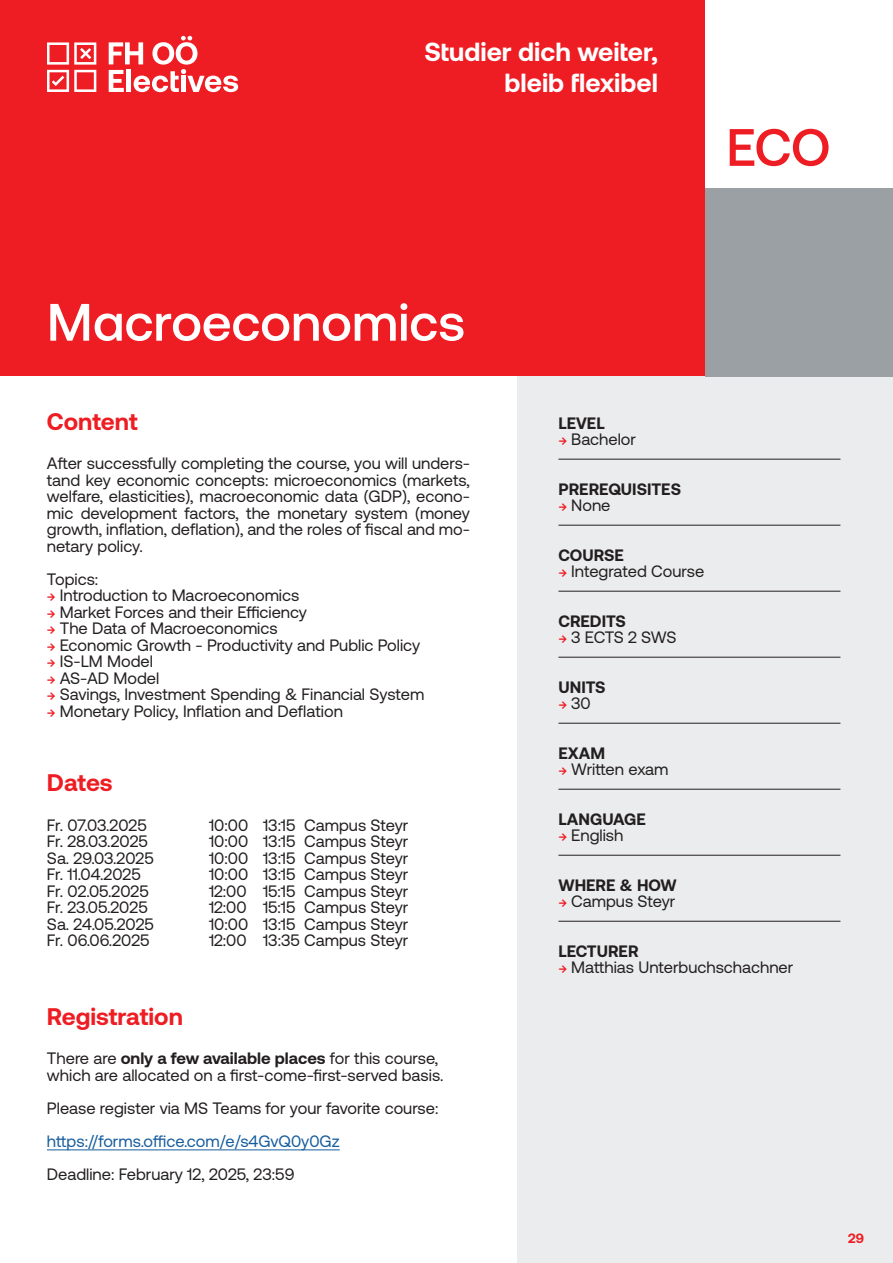
<style>
.page{position:relative;width:893px;height:1263px;background:#fff}
.page>*{position:absolute;margin:0;border:0;box-sizing:border-box;transform-origin:0 0}
.t1{font:500 52.5px "Aeonik";color:#fff}
.Studiengang-Kürzel{font:500 52.5px "Aeonik";color:#ee1d23}
.t2{font:700 26.25px/31.3px "Aeonik";color:#fff;text-align:right}
.t3{font:700 24px "Aeonik";color:#ee1d23}
.Copy__linksbündig{font:16.5px/16.5px "Aeonik";color:#231f20;text-align:justify}
.Copy__linksbündig__bold{font:700 16.5px "Aeonik";color:#231f20}
.Copy__linksbündig-2{font:16.5px "Aeonik";color:#175d9e}
.Copy__linksbündig-3{font:700 16.5px "Aeonik";color:#231f20}
.t4{font:700 13.5px "Aeonik";color:#ee1d23}
.s1{font-weight:500;font-size:13.5px;color:#ee1d23}
.s2{font-weight:700}
</style>
<div class="page">
<div style="left:0;top:0;width:705px;height:376px;background:#ee1d23"></div>
<div style="left:517px;top:376px;width:376px;height:887px;background:#ebeced"></div>
<svg style="left:109px;top:36px;width:129px;height:56px"></svg>
<svg style="left:47px;top:42px;width:49px;height:50px"></svg>
<hr style="left:47px;top:1149px;width:293px;height:1px;background:#175d9e">
<div style="left:705px;top:188px;width:188px;height:188px;background:#9aa0a3"></div>
<hr style="left:558px;top:459px;width:282px;height:1px;background:#231f20">
<hr style="left:558px;top:525px;width:282px;height:1px;background:#231f20">
<hr style="left:558px;top:591px;width:282px;height:1px;background:#231f20">
<hr style="left:558px;top:657px;width:282px;height:1px;background:#231f20">
<hr style="left:558px;top:723px;width:282px;height:1px;background:#231f20">
<hr style="left:558px;top:789px;width:282px;height:1px;background:#231f20">
<hr style="left:558px;top:855px;width:282px;height:1px;background:#231f20">
<hr style="left:558px;top:921px;width:282px;height:1px;background:#231f20">
<h2 class="t2" style="left:424px;top:36px;width:235px">Studier dich weiter, bleib flexibel</h2>
<p class="Studiengang-Kürzel" style="left:726px;top:118px;width:106px">ECO</p>
<h1 class="t1" style="left:47px;top:293px;width:420px">Macroeconomics</h1>
<h2 class="t3" style="left:47px;top:408px;width:91px">Content</h2>
<p class="Copy__linksbündig" style="left:47px;top:455px;width:424px">After successfully completing the course, you will unders&shy;tand key economic concepts: microeconomics (markets, welfare, elasticities), macroeconomic data (GDP), econo&shy;mic development factors, the monetary system (money growth, inflation, deflation), and the roles of fiscal and mo&shy;netary policy.</p>
<p class="Copy__linksbündig" style="left:47px;top:571px;width:53px">Topics:</p>
<p class="Copy__linksbündig" style="left:47px;top:587px;width:254px"><span class="s1">→</span> Introduction to Macroeconomics</p>
<p class="Copy__linksbündig" style="left:47px;top:604px;width:262px"><span class="s1">→</span> Market Forces and their Efficiency</p>
<p class="Copy__linksbündig" style="left:47px;top:620px;width:232px"><span class="s1">→</span> The Data of Macroeconomics</p>
<p class="Copy__linksbündig" style="left:47px;top:637px;width:375px"><span class="s1">→</span> Economic Growth - Productivity and Public Policy</p>
<p class="Copy__linksbündig" style="left:47px;top:653px;width:108px"><span class="s1">→</span> IS-LM Model</p>
<p class="Copy__linksbündig" style="left:47px;top:670px;width:114px"><span class="s1">→</span> AS-AD Model</p>
<p class="Copy__linksbündig" style="left:47px;top:686px;width:379px"><span class="s1">→</span> Savings, Investment Spending &amp; Financial System</p>
<p class="Copy__linksbündig" style="left:47px;top:703px;width:297px"><span class="s1">→</span> Monetary Policy, Inflation and Deflation</p>
<h2 class="t3" style="left:47px;top:769px;width:67px">Dates</h2>
<p class="Copy__linksbündig" style="left:47px;top:817px;width:101px">Fr. 07.03.2025</p>
<p class="Copy__linksbündig" style="left:209px;top:817px;width:201px">10:00 13:15 Campus Steyr</p>
<p class="Copy__linksbündig" style="left:47px;top:833px;width:102px">Fr. 28.03.2025</p>
<p class="Copy__linksbündig" style="left:209px;top:833px;width:201px">10:00 13:15 Campus Steyr</p>
<p class="Copy__linksbündig" style="left:47px;top:850px;width:108px">Sa. 29.03.2025</p>
<p class="Copy__linksbündig" style="left:209px;top:850px;width:201px">10:00 13:15 Campus Steyr</p>
<p class="Copy__linksbündig" style="left:47px;top:866px;width:95px">Fr. 11.04.2025</p>
<p class="Copy__linksbündig" style="left:209px;top:866px;width:201px">10:00 13:15 Campus Steyr</p>
<p class="Copy__linksbündig" style="left:47px;top:883px;width:103px">Fr. 02.05.2025</p>
<p class="Copy__linksbündig" style="left:209px;top:883px;width:201px">12:00 15:15 Campus Steyr</p>
<p class="Copy__linksbündig" style="left:47px;top:899px;width:102px">Fr. 23.05.2025</p>
<p class="Copy__linksbündig" style="left:209px;top:899px;width:201px">12:00 15:15 Campus Steyr</p>
<p class="Copy__linksbündig" style="left:47px;top:916px;width:109px">Sa. 24.05.2025</p>
<p class="Copy__linksbündig" style="left:209px;top:916px;width:201px">10:00 13:15 Campus Steyr</p>
<p class="Copy__linksbündig" style="left:47px;top:932px;width:104px">Fr. 06.06.2025</p>
<p class="Copy__linksbündig" style="left:209px;top:932px;width:201px">12:00 13:35 Campus Steyr</p>
<h2 class="t3" style="left:47px;top:1003px;width:137px">Registration</h2>
<p class="Copy__linksbündig" style="left:47px;top:1050px;width:398px">There are <span class="s2">only a few available places</span> for this course, which are allocated on a first-come-first-served basis.</p>
<p class="Copy__linksbündig" style="left:47px;top:1099px;width:393px">Please register via MS Teams for your favorite course:</p>
<p class="Copy__linksbündig-2" style="left:47px;top:1132px;width:294px">https://forms.office.com/e/s4GvQ0y0Gz</p>
<p class="Copy__linksbündig" style="left:47px;top:1165px;width:249px">Deadline: February 12, 2025, 23:59</p>
<p class="Copy__linksbündig__bold" style="left:558px;top:413px;width:48px">LEVEL</p>
<p class="Copy__linksbündig" style="left:558px;top:431px;width:79px"><span class="s1">→</span> Bachelor</p>
<p class="Copy__linksbündig__bold" style="left:558px;top:479px;width:124px">PREREQUISITES</p>
<p class="Copy__linksbündig" style="left:558px;top:497px;width:53px"><span class="s1">→</span> None</p>
<p class="Copy__linksbündig__bold" style="left:558px;top:545px;width:67px">COURSE</p>
<p class="Copy__linksbündig" style="left:558px;top:563px;width:147px"><span class="s1">→</span> Integrated Course</p>
<p class="Copy__linksbündig-3" style="left:558px;top:611px;width:69px">CREDITS</p>
<p class="Copy__linksbündig" style="left:558px;top:629px;width:120px"><span class="s1">→</span> 3 ECTS 2 SWS</p>
<p class="Copy__linksbündig-3" style="left:558px;top:677px;width:48px">UNITS</p>
<p class="Copy__linksbündig" style="left:558px;top:695px;width:34px"><span class="s1">→</span> 30</p>
<p class="Copy__linksbündig-3" style="left:558px;top:743px;width:48px">EXAM</p>
<p class="Copy__linksbündig" style="left:558px;top:761px;width:112px"><span class="s1">→</span> Written exam</p>
<p class="Copy__linksbündig__bold" style="left:558px;top:809px;width:89px">LANGUAGE</p>
<p class="Copy__linksbündig" style="left:558px;top:827px;width:66px"><span class="s1">→</span> English</p>
<p class="Copy__linksbündig__bold" style="left:558px;top:875px;width:120px">WHERE &amp; HOW</p>
<p class="Copy__linksbündig" style="left:558px;top:893px;width:118px"><span class="s1">→</span> Campus Steyr</p>
<p class="Copy__linksbündig__bold" style="left:558px;top:941px;width:82px">LECTURER</p>
<p class="Copy__linksbündig" style="left:558px;top:959px;width:236px"><span class="s1">→</span> Matthias Unterbuchschachner</p>
<p class="t4" style="left:848px;top:1230px;width:17px">29</p>
</div>
